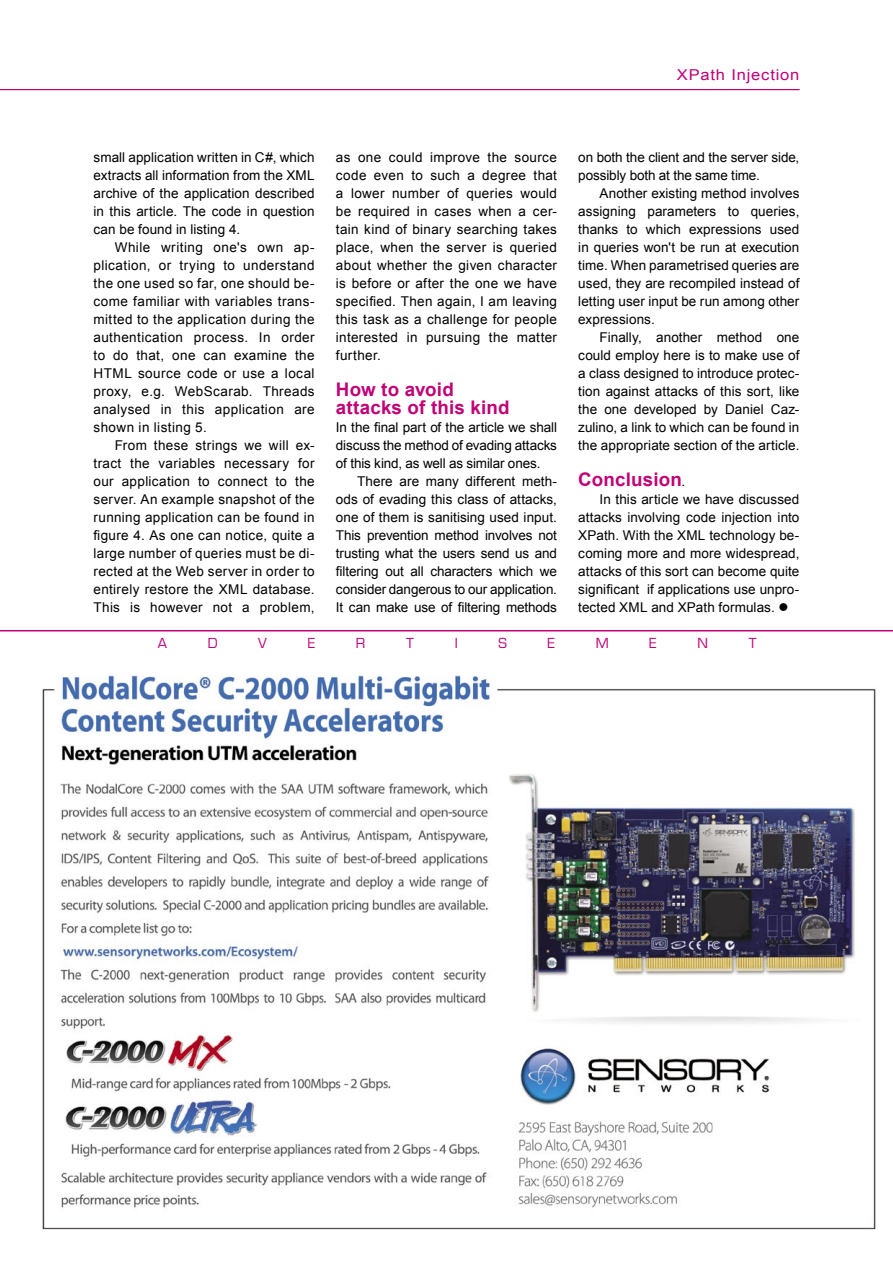
<style>
.page{position:relative;width:893px;height:1263px;background:#fff}
.page>*{position:absolute;margin:0;border:0;box-sizing:border-box;transform-origin:0 0}
.SUBHEAD{font:700 18.75px/18px "Arial";letter-spacing:.01em;color:#c10077}
.t1{font:15px "Arial";letter-spacing:.05em;color:#c10077;scale:1.1 1}
.BODY_TEXT{font:13.5px/18px "Arial";letter-spacing:.005em;color:#000;text-align:justify}
.BODY1{font:13.5px/18px "Arial";letter-spacing:-.01em;color:#000;text-align:justify}
.REKLAMA{font:13.5px "Euromode";color:#c10077}
.s1{font-weight:400;font-size:13.5px;color:#000}
</style>
<div class="page">
<hr style="left:0;top:89px;width:799px;height:1px;background:#c10077">
<img style="left:42px;top:675px;width:834px;height:555px">
<hr style="left:0;top:630px;width:893px;height:1px;background:#c10077">
<p class="t1" style="left:677px;top:65px;width:113px">XPath Injection</p>
<p class="BODY_TEXT" style="left:94px;top:148px;width:223px">small application written in C#, which extracts all information from the XML archive of the application described in this article. The code in question can be found in listing 4.</p>
<p class="BODY_TEXT" style="left:94px;top:238px;width:223px;text-indent:21px">While writing one's own ap&shy;plication, or trying to understand the one used so far, one should be&shy;come familiar with variables trans&shy;mitted to the application during the authentication process. In order to do that, one can examine the HTML source code or use a local proxy, e.g. WebScarab. Threads analysed in this application are shown in listing 5.</p>
<p class="BODY_TEXT" style="left:94px;top:436px;width:223px;text-indent:21px">From these strings we will ex&shy;tract the variables necessary for our application to connect to the server. An example snapshot of the running application can be found in figure 4. As one can notice, quite a large number of queries must be di&shy;rected at the Web server in order to entirely restore the XML database.<br>This is however not a problem,</p>
<p class="BODY_TEXT" style="left:336px;top:148px;width:223px">as one could improve the source code even to such a degree that a lower number of queries would be required in cases when a cer&shy;tain kind of binary searching takes place, when the server is queried about whether the given character is before or after the one we have specified. Then again, I am leaving this task as a challenge for people interested in pursuing the matter further.</p>
<p class="SUBHEAD" style="left:336px;top:381px;width:175px">How to avoid attacks of this kind</p>
<p class="BODY1" style="left:336px;top:418px;width:223px">In the final part of the article we shall discuss the method of evading attacks of this kind, as well as similar ones.</p>
<p class="BODY_TEXT" style="left:336px;top:472px;width:223px;text-indent:21px">There are many different meth&shy;ods of evading this class of attacks, one of them is sanitising used input.<br>This prevention method involves not trusting what the users send us and filtering out all characters which we consider dangerous to our application.<br>It can make use of filtering methods</p>
<p class="BODY_TEXT" style="left:578px;top:148px;width:223px">on both the client and the server side, possibly both at the same time.</p>
<p class="BODY_TEXT" style="left:578px;top:184px;width:223px;text-indent:21px">Another existing method involves assigning parameters to queries, thanks to which expressions used in queries won't be run at execution time. When parametrised queries are used, they are recompiled instead of letting user input be run among other expressions.</p>
<p class="BODY_TEXT" style="left:578px;top:328px;width:223px;text-indent:21px">Finally, another method one could employ here is to make use of a class designed to introduce protec&shy;tion against attacks of this sort, like the one developed by Daniel Caz&shy;zulino, a link to which can be found in the appropriate section of the article.</p>
<p class="SUBHEAD" style="left:578px;top:471px;width:108px">Conclusion<span class="s1">.</span></p>
<p class="BODY_TEXT" style="left:578px;top:490px;width:223px;text-indent:21px">In this article we have discussed attacks involving code injection into XPath. With the XML technology be&shy;coming more and more widespread, attacks of this sort can become quite significant if applications use unpro&shy;tected XML and XPath formulas. ●</p>
<p class="REKLAMA" style="left:158px;top:635px;width:11px">A</p>
<p class="REKLAMA" style="left:208px;top:635px;width:11px">D</p>
<p class="REKLAMA" style="left:258px;top:635px;width:10px">V</p>
<p class="REKLAMA" style="left:308px;top:635px;width:9px">E</p>
<p class="REKLAMA" style="left:356px;top:635px;width:11px">R</p>
<p class="REKLAMA" style="left:406px;top:635px;width:9px">T</p>
<p class="REKLAMA" style="left:455px;top:635px;width:5px">I</p>
<p class="REKLAMA" style="left:498px;top:635px;width:10px">S</p>
<p class="REKLAMA" style="left:548px;top:635px;width:9px">E</p>
<p class="REKLAMA" style="left:596px;top:635px;width:15px">M</p>
<p class="REKLAMA" style="left:649px;top:635px;width:9px">E</p>
<p class="REKLAMA" style="left:697px;top:635px;width:12px">N</p>
<p class="REKLAMA" style="left:749px;top:635px;width:9px">T</p>
</div>
